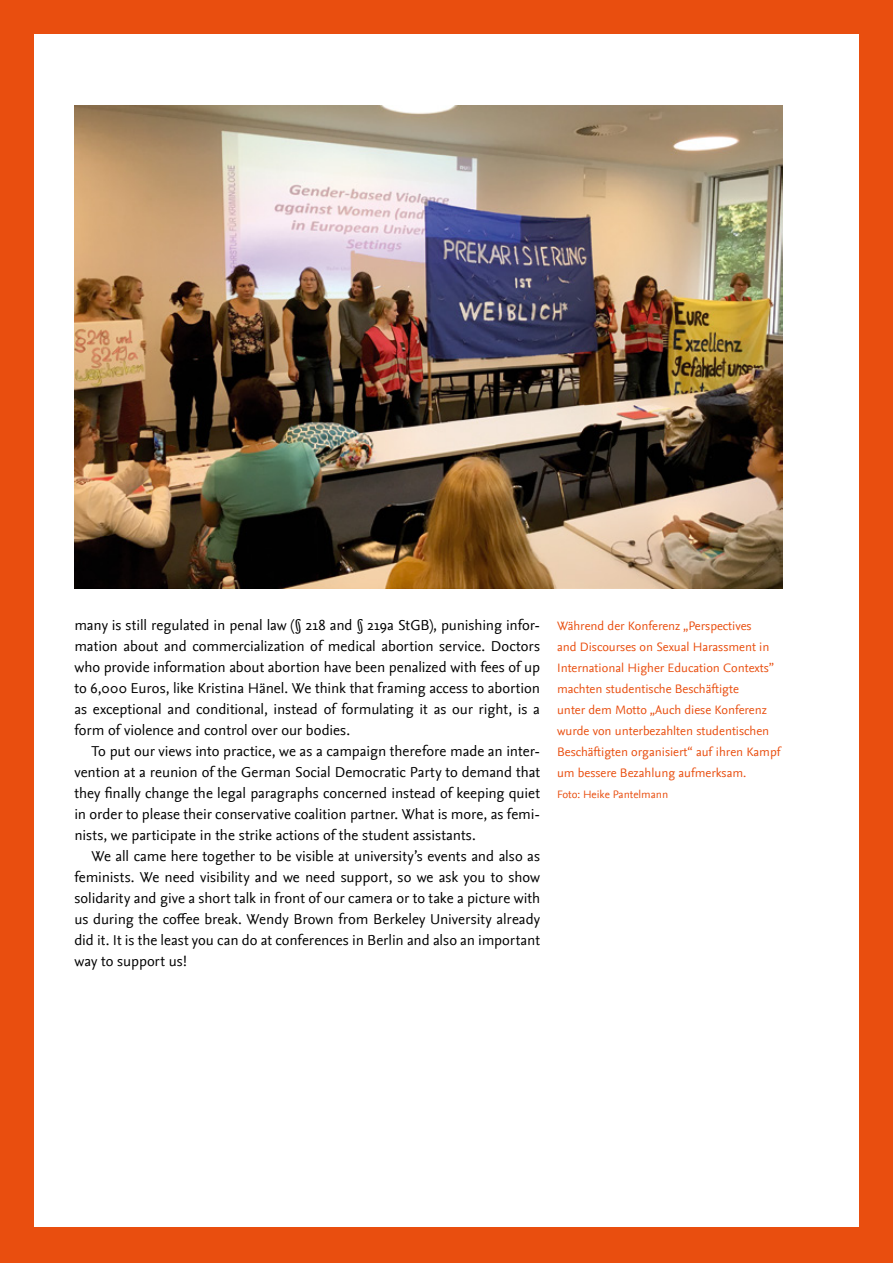
<style>
.page{position:relative;width:893px;height:1263px;background:#e94e0f}
.page>*{position:absolute;margin:0;border:0;box-sizing:border-box;transform-origin:0 0}
.t1{font:15px/21px "Nexus Sans";color:#000;text-align:justify}
.t2{font:12.75px/21px "Nexus Sans TF";color:#e94e0f}
.t3{font:11.25px "Nexus Sans TF";color:#e94e0f}
</style>
<div class="page">
<div style="left:34px;top:34px;width:825px;height:1192px;background:#fff"></div>
<img style="left:74px;top:105px;width:708px;height:483px">
<p class="t1" style="left:74px;top:615px;width:467px">many is still regulated in penal law (§ 218 and § 219a StGB), punishing infor&shy;mation about and commercialization of medical abortion service. Doctors who provide information about abortion have been penalized with fees of up to 6,000 Euros, like Kristina Hänel. We think that framing access to abortion as exceptional and conditional, instead of formulating it as our right, is a form of violence and control over our bodies.</p>
<p class="t1" style="left:74px;top:741px;width:467px;text-indent:17px">To put our views into practice, we as a campaign therefore made an inter&shy;vention at a reunion of the German Social Democratic Party to demand that they finally change the legal paragraphs concerned instead of keeping quiet in order to please their conservative coalition partner. What is more, as femi&shy;nists, we participate in the strike actions of the student assistants.</p>
<p class="t1" style="left:74px;top:846px;width:467px;text-indent:17px">We all came here together to be visible at university’s events and also as feminists. We need visibility and we need support, so we ask you to show solidarity and give a short talk in front of our camera or to take a picture with us during the coffee break. Wendy Brown from Berkeley University already did it. It is the least you can do at conferences in Berlin and also an important way to support us!</p>
<p class="t2" style="left:557px;top:615px;width:225px">Während der Konferenz „Perspectives<br>and Discourses on Sexual Harassment in International Higher Education Contexts” machten studentische Beschäftigte<br>unter dem Motto „Auch diese Konferenz wurde von unterbezahlten studentischen Beschäftigten organisiert“ auf ihren Kampf um bessere Bezahlung aufmerksam.</p>
<p class="t3" style="left:557px;top:788px;width:113px">Foto: Heike Pantelmann</p>
</div>
